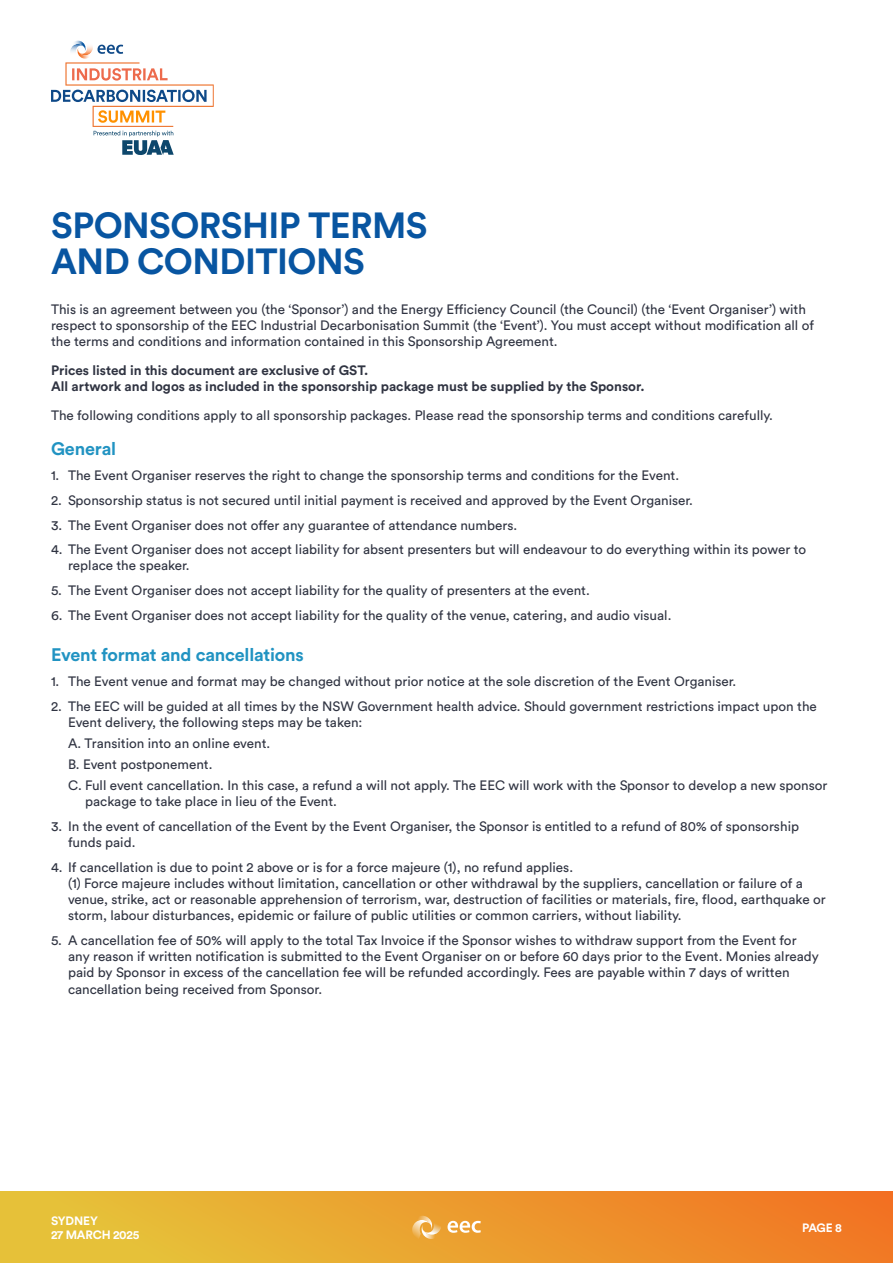
<style>
.page{position:relative;width:893px;height:1263px;background:#fff}
.page>*{position:absolute;margin:0;border:0;box-sizing:border-box;transform-origin:0 0}
.t1{font:700 36px/36px "Circular Std";letter-spacing:-.015em;color:#0855a1}
.t2{font:700 18px "Circular Std";letter-spacing:-.01em;color:#2193c2}
.t3{font:13.5px/16.2px "Circular Std";color:#303442}
.t4{font:700 13.5px/16.2px "Circular Std";color:#303442}
.t5{font:700 12px/14.4px "Circular Std";letter-spacing:-.015em;color:#fff}
</style>
<div class="page">
<div style="left:0;top:1191px;width:893px;height:72px;background:linear-gradient(to right,#e5c93b,#f27523)"></div>
<svg style="left:448px;top:1221px;width:33px;height:12px"></svg>
<svg style="left:412px;top:1215px;width:30px;height:24px"></svg>
<svg style="left:97px;top:45px;width:26px;height:9px"></svg>
<img style="left:79px;top:40px;width:14px;height:8px">
<img style="left:84px;top:48px;width:9px;height:11px">
<img style="left:84px;top:49px;width:9px;height:6px">
<img style="left:77px;top:52px;width:7px;height:7px">
<img style="left:70px;top:41px;width:17px;height:11px">
<svg style="left:73px;top:44px;width:11px;height:3px"></svg>
<svg style="left:51px;top:62px;width:163px;height:93px"></svg>
<h1 class="t1" style="left:51px;top:206px;width:378px">SPONSORSHIP TERMS<br>AND CONDITIONS</h1>
<p class="t3" style="left:51px;top:301px;width:765px">This is an agreement between you (the ‘Sponsor’) and the Energy Efficiency Council (the Council) (the ‘Event Organiser’) with respect to sponsorship of the EEC Industrial Decarbonisation Summit (the ‘Event’). You must accept without modification all of the terms and conditions and information contained in this Sponsorship Agreement.</p>
<p class="t4" style="left:51px;top:362px;width:595px">Prices listed in this document are exclusive of GST.<br>All artwork and logos as included in the sponsorship package must be supplied by the Sponsor.</p>
<p class="t3" style="left:51px;top:407px;width:723px">The following conditions apply to all sponsorship packages. Please read the sponsorship terms and conditions carefully.</p>
<h2 class="t2" style="left:51px;top:437px;width:67px">General</h2>
<p class="t3" style="left:51px;top:467px;width:630px">1. The Event Organiser reserves the right to change the sponsorship terms and conditions for the Event.</p>
<p class="t3" style="left:51px;top:492px;width:643px">2. Sponsorship status is not secured until initial payment is received and approved by the Event Organiser.</p>
<p class="t3" style="left:51px;top:516px;width:468px">3. The Event Organiser does not offer any guarantee of attendance numbers.</p>
<p class="t3" style="left:68px;top:541px;width:740px;text-indent:-17px">4. The Event Organiser does not accept liability for absent presenters but will endeavour to do everything within its power to replace the speaker.</p>
<p class="t3" style="left:51px;top:582px;width:540px">5. The Event Organiser does not accept liability for the quality of presenters at the event.</p>
<p class="t3" style="left:51px;top:607px;width:622px">6. The Event Organiser does not accept liability for the quality of the venue, catering, and audio visual.</p>
<h2 class="t2" style="left:51px;top:643px;width:254px">Event format and cancellations</h2>
<p class="t3" style="left:51px;top:673px;width:687px">1. The Event venue and format may be changed without prior notice at the sole discretion of the Event Organiser.</p>
<p class="t3" style="left:68px;top:698px;width:750px;text-indent:-17px">2. The EEC will be guided at all times by the NSW Government health advice. Should government restrictions impact upon the<br>Event delivery, the following steps may be taken:</p>
<p class="t3" style="left:68px;top:732px;width:761px;line-height:21px">A. Transition into an online event.<br>B. Event postponement.<br>C. Full event cancellation. In this case, a refund a will not apply. The EEC will work with the Sponsor to develop a new sponsor</p>
<p class="t3" style="left:85px;top:793px;width:253px">package to take place in lieu of the Event.</p>
<p class="t3" style="left:68px;top:818px;width:732px;text-indent:-17px">3. In the event of cancellation of the Event by the Event Organiser, the Sponsor is entitled to a refund of 80% of sponsorship funds paid.</p>
<p class="t3" style="left:68px;top:859px;width:759px;text-indent:-17px">4. If cancellation is due to point 2 above or is for a force majeure (1), no refund applies.<br>(1) Force majeure includes without limitation, cancellation or other withdrawal by the suppliers, cancellation or failure of a venue, strike, act or reasonable apprehension of terrorism, war, destruction of facilities or materials, fire, flood, earthquake or storm, labour disturbances, epidemic or failure of public utilities or common carriers, without liability.</p>
<p class="t3" style="left:68px;top:932px;width:752px;text-indent:-17px">5. A cancellation fee of 50% will apply to the total Tax Invoice if the Sponsor wishes to withdraw support from the Event for any reason if written notification is submitted to the Event Organiser on or before 60 days prior to the Event. Monies already paid by Sponsor in excess of the cancellation fee will be refunded accordingly. Fees are payable within 7 days of written cancellation being received from Sponsor.</p>
<p class="t5" style="left:51px;top:1213px;width:90px">SYDNEY<br>27 MARCH 2025</p>
<p class="t5" style="left:802px;top:1220px;width:41px">PAGE 8</p>
</div>
